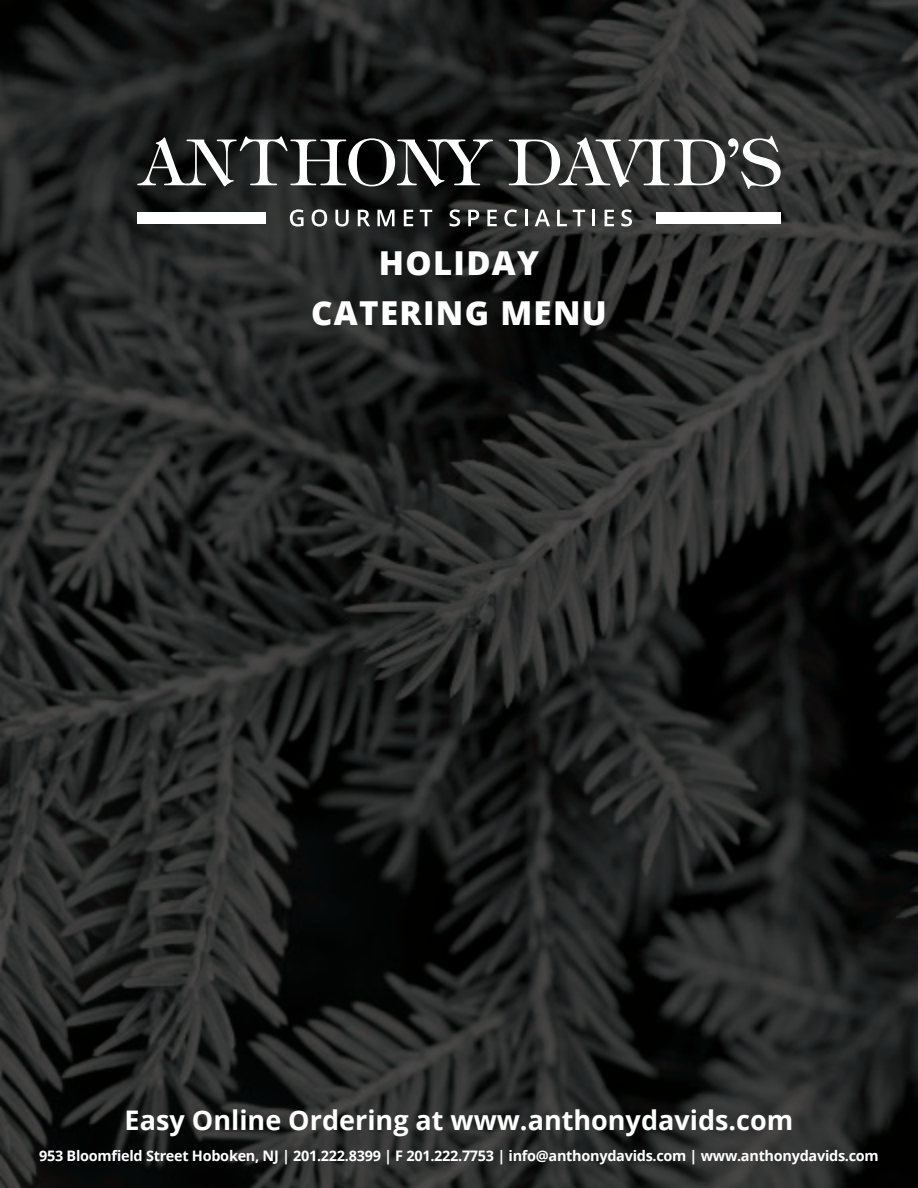
<style>
.page{position:relative;width:918px;height:1188px;background:#fff}
.page>*{position:absolute;margin:0;border:0;box-sizing:border-box;transform-origin:0 0}
.t1{font:800 33px/49.5px "Open Sans";letter-spacing:.04em;color:#fff;text-align:center}
.t2{font:700 27px "Open Sans";color:#fff}
.t3{font:700 14.55px "Open Sans";letter-spacing:-.02em;color:#fff}
</style>
<div class="page">
<img style="left:0;top:0;width:918px;height:1188px">
<svg style="left:290px;top:209px;width:14px;height:18px"></svg>
<svg style="left:312px;top:209px;width:15px;height:18px"></svg>
<svg style="left:335px;top:210px;width:14px;height:17px"></svg>
<svg style="left:358px;top:210px;width:12px;height:16px"></svg>
<svg style="left:377px;top:210px;width:18px;height:16px"></svg>
<svg style="left:404px;top:210px;width:9px;height:16px"></svg>
<svg style="left:420px;top:210px;width:12px;height:16px"></svg>
<svg style="left:450px;top:209px;width:10px;height:18px"></svg>
<svg style="left:468px;top:210px;width:11px;height:16px"></svg>
<svg style="left:487px;top:210px;width:10px;height:16px"></svg>
<svg style="left:504px;top:209px;width:13px;height:18px"></svg>
<hr style="left:525px;top:210px;width:3px;height:16px;background:#fff">
<svg style="left:535px;top:210px;width:15px;height:16px"></svg>
<svg style="left:557px;top:210px;width:10px;height:16px"></svg>
<svg style="left:573px;top:210px;width:12px;height:16px"></svg>
<svg style="left:593px;top:210px;width:2px;height:16px"></svg>
<svg style="left:605px;top:210px;width:9px;height:16px"></svg>
<svg style="left:621px;top:209px;width:11px;height:18px"></svg>
<svg style="left:137px;top:136px;width:356px;height:50px"></svg>
<svg style="left:509px;top:136px;width:272px;height:53px"></svg>
<div style="left:137px;top:212px;width:129px;height:12px;background:#fff"></div>
<div style="left:657px;top:212px;width:124px;height:12px;background:#fff"></div>
<h1 class="t1" style="left:311px;top:237px;width:297px">HOLIDAY<br>CATERING MENU</h1>
<h2 class="t2" style="left:125px;top:1101px;width:670px">Easy Online Ordering at www.anthonydavids.com</h2>
<p class="t3" style="left:39px;top:1145px;width:841px">953 Bloomfield Street Hoboken, NJ | 201.222.8399 | F 201.222.7753 | info@anthonydavids.com | www.anthonydavids.com</p>
</div>
